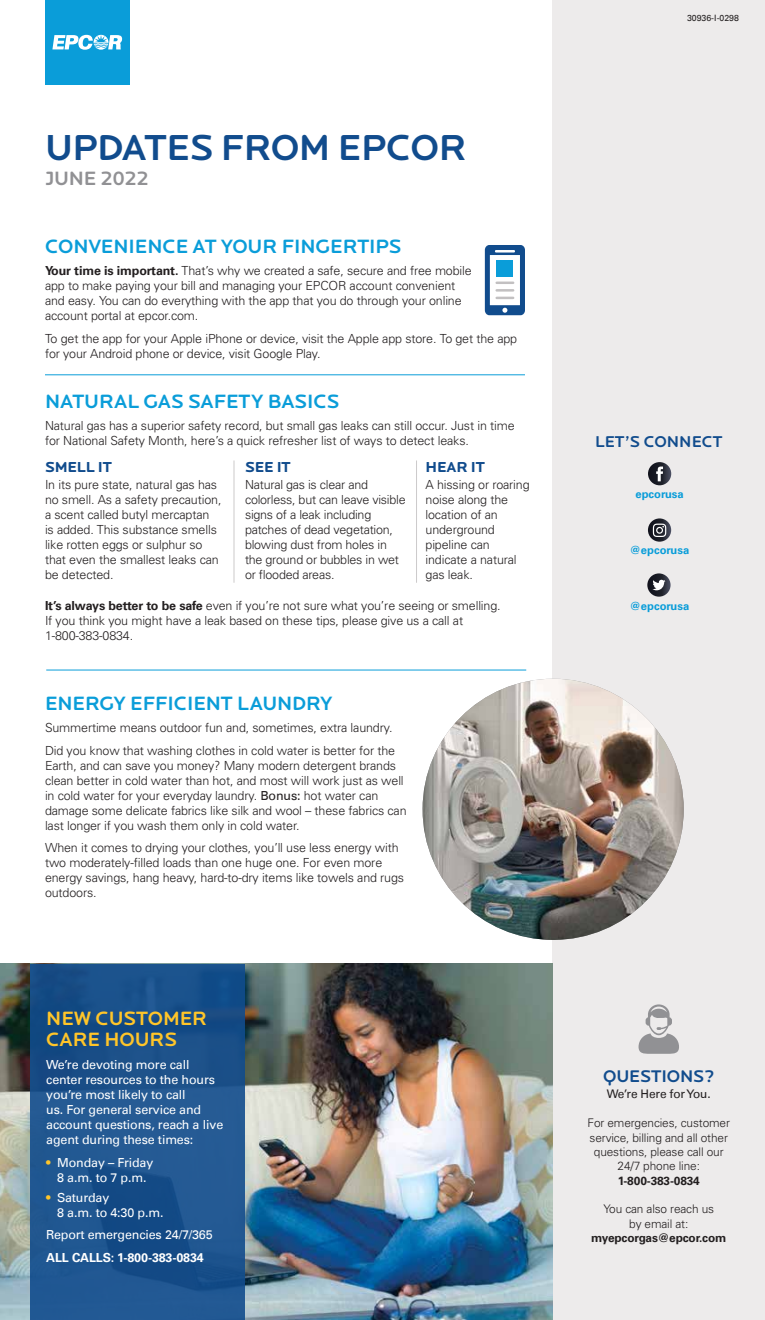
<style>
.page{position:relative;width:765px;height:1320px;background:#fff}
.page>*{position:absolute;margin:0;border:0;box-sizing:border-box;transform-origin:0 0}
.t1{font:500 37.5px "Locator Display";letter-spacing:-.01em;color:#114c8d}
.t2{font:500 20px "Locator Display";letter-spacing:-.005em;color:#0a9dd9}
.t3{font:500 20px/21.2px "Locator Display";letter-spacing:-.005em;color:#ffc529}
.t4{font:500 20px "Locator Display";letter-spacing:-.01em;color:#919194}
.t5{font:500 17.5px "Locator Display";letter-spacing:-.01em;color:#114c8d}
.t6{font:500 16.25px "Locator Display";color:#114c8d}
.t7{font:700 15px "Locator Display";letter-spacing:-.01em;color:#114c8d}
.t8{font:300 12.5px/15px "Univers";letter-spacing:-.01em;color:#231f20}
.t9{font:12.5px/15px "Univers LT";letter-spacing:-.01em;color:#fff}
.t10{font:700 12.5px "Univers LT";letter-spacing:-.01em;color:#fff}
.t11{font:300 11.88px/14.4px "Univers";letter-spacing:-.01em;color:#231f20;text-align:center}
.t12{font:700 11.88px "Univers LT";letter-spacing:-.01em;color:#231f20}
.t13{font:11.88px "Univers LT";letter-spacing:-.01em;color:#231f20}
.t14{font:700 11.25px "Univers LT";color:#0a9dd9}
.t15{font:8.75px "Univers LT";color:#231f20}
.s1{font-family:"Univers LT";font-weight:700}
.s2{font-family:"Univers LT";font-weight:400}
.s3{color:#ffc529}
</style>
<div class="page">
<div style="left:553px;top:0;width:212px;height:1320px;background:#edebeb"></div>
<div style="left:45px;top:0;width:85px;height:85px;background:#0a9dd9"></div>
<svg style="left:52px;top:35px;width:70px;height:15px"></svg>
<svg style="left:648px;top:462px;width:23px;height:23px"></svg>
<svg style="left:656px;top:467px;width:7px;height:14px"></svg>
<svg style="left:648px;top:518px;width:23px;height:24px"></svg>
<svg style="left:653px;top:524px;width:13px;height:13px"></svg>
<svg style="left:647px;top:573px;width:24px;height:24px"></svg>
<svg style="left:652px;top:580px;width:13px;height:10px"></svg>
<hr style="left:45px;top:374px;width:480px;height:1px;background:#0a9dd9">
<hr style="left:46px;top:670px;width:480px;height:1px;background:#0a9dd9">
<svg style="left:485px;top:245px;width:40px;height:70px"></svg>
<hr style="left:234px;top:461px;width:1px;height:122px;background:#cdcacb">
<hr style="left:416px;top:461px;width:1px;height:122px;background:#cdcacb">
<svg style="left:639px;top:1004px;width:40px;height:50px"></svg>
<img style="left:245px;top:964px;width:308px;height:356px">
<img style="left:0;top:964px;width:30px;height:356px">
<div style="left:30px;top:964px;width:215px;height:356px;background:linear-gradient(to right,#1c528c,#1e548e)"></div>
<img style="left:423px;top:679px;width:261px;height:261px;border-radius:131px">
<h1 class="t1" style="left:45px;top:126px;width:424px">UPDATES FROM EPCOR</h1>
<h2 class="t4" style="left:45px;top:167px;width:106px">JUNE 2022</h2>
<h2 class="t2" style="left:45px;top:235px;width:358px">CONVENIENCE AT YOUR FINGERTIPS</h2>
<p class="t8" style="left:45px;top:263px;width:428px"><span class="s1">Your time is important.</span> That’s why we created a safe, secure and free mobile app to make paying your bill and managing your EPCOR account convenient and easy. You can do everything with the app that you do through your online account portal at epcor.com.</p>
<p class="t8" style="left:45px;top:330px;width:474px">To get the app for your Apple iPhone or device, visit the Apple app store. To get the app for your Android phone or device, visit Google Play.</p>
<h2 class="t2" style="left:45px;top:390px;width:296px">NATURAL GAS SAFETY BASICS</h2>
<p class="t8" style="left:45px;top:418px;width:471px">Natural gas has a superior safety record, but small gas leaks can still occur. Just in time for National Safety Month, here’s a quick refresher list of ways to detect leaks.</p>
<p class="t7" style="left:45px;top:458px;width:68px">SMELL IT</p>
<p class="t8" style="left:45px;top:477px;width:178px">In its pure state, natural gas has no smell. As a safety precaution, a scent called butyl mercaptan<br>is added. This substance smells like rotten eggs or sulphur so that even the smallest leaks can be detected.</p>
<p class="t7" style="left:245px;top:458px;width:47px">SEE IT</p>
<p class="t8" style="left:245px;top:477px;width:162px">Natural gas is clear and colorless, but can leave visible signs of a leak including patches of dead vegetation, blowing dust from holes in the ground or bubbles in wet or flooded areas.</p>
<p class="t7" style="left:426px;top:458px;width:61px">HEAR IT</p>
<p class="t8" style="left:426px;top:477px;width:106px">A hissing or roaring noise along the location of an underground pipeline can indicate a natural gas leak.</p>
<p class="t8" style="left:45px;top:598px;width:457px"><span class="s1">It’s always better to be safe</span> even if you’re not sure what you’re seeing or smelling.<br>If you think you might have a leak based on these tips, please give us a call at<br>1-800-383-0834.</p>
<h2 class="t2" style="left:45px;top:692px;width:289px">ENERGY EFFICIENT LAUNDRY</h2>
<p class="t8" style="left:45px;top:716px;width:352px;line-height:22.5px">Summertime means outdoor fun and, sometimes, extra laundry.<br>Did you know that washing clothes in cold water is better for the</p>
<p class="t8" style="left:45px;top:758px;width:363px">Earth, and can save you money? Many modern detergent brands clean better in cold water than hot, and most will work just as well in cold water for your everyday laundry. <span class="s2">Bonus:</span> hot water can damage some delicate fabrics like silk and wool – these fabrics can last longer if you wash them only in cold water.</p>
<p class="t8" style="left:45px;top:840px;width:361px">When it comes to drying your clothes, you’ll use less energy with two moderately-filled loads than one huge one. For even more energy savings, hang heavy, hard-to-dry items like towels and rugs outdoors.</p>
<h2 class="t3" style="left:46px;top:1008px;width:163px">NEW CUSTOMER<br>CARE HOURS</h2>
<p class="t9" style="left:46px;top:1057px;width:179px">We’re devoting more call center resources to the hours you’re most likely to call<br>us. For general service and account questions, reach a live agent during these times:</p>
<p class="t9" style="left:46px;top:1155px;width:109px;text-align:center"><span class="s3">•</span> Monday – Friday<br>8 a.m. to 7 p.m.</p>
<p class="t9" style="left:57px;top:1190px;width:108px;text-indent:-11px"><span class="s3">•</span> Saturday<br>8 a.m. to 4:30 p.m.</p>
<p class="t9" style="left:46px;top:1227px;width:168px">Report emergencies 24/7/365</p>
<p class="t10" style="left:46px;top:1250px;width:159px">ALL CALLS: 1-800-383-0834</p>
<p class="t15" style="left:687px;top:13px;width:54px">30936-I-0298</p>
<h3 class="t6" style="left:595px;top:433px;width:129px">LET’S CONNECT</h3>
<p class="t14" style="left:635px;top:487px;width:50px">epcorusa</p>
<p class="t14" style="left:630px;top:544px;width:61px">@epcorusa</p>
<p class="t14" style="left:630px;top:600px;width:61px">@epcorusa</p>
<h3 class="t5" style="left:603px;top:1066px;width:113px">QUESTIONS?</h3>
<p class="t13" style="left:607px;top:1087px;width:105px">We’re Here for You.</p>
<p class="t11" style="left:588px;top:1115px;width:144px">For emergencies, customer service, billing and all other questions, please call our<br>24/7 phone line:</p>
<p class="t12" style="left:618px;top:1174px;width:84px">1-800-383-0834</p>
<p class="t11" style="left:603px;top:1202px;width:112px">You can also reach us by email at:</p>
<p class="t12" style="left:591px;top:1231px;width:137px">myepcorgas@epcor.com</p>
</div>
